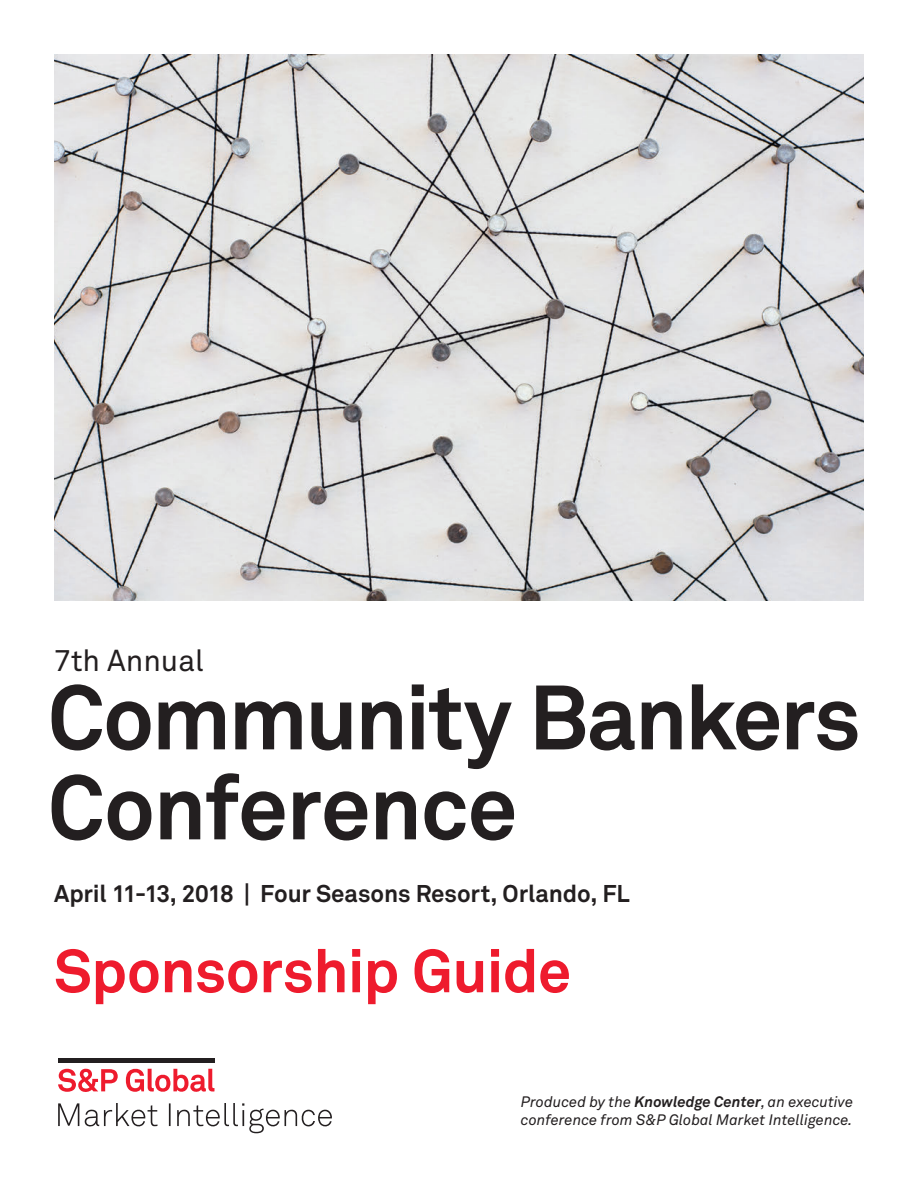
<style>
.page{position:relative;width:918px;height:1188px;background:#fff}
.page>*{position:absolute;margin:0;border:0;box-sizing:border-box;transform-origin:0 0}
.t1{font:700 90px "Akkurat Pro";letter-spacing:-.02em;color:#231f20}
.SPreads_-_Quotes{font:700 60px "Akkurat Pro";letter-spacing:-.015em;color:#ee1b2d}
.t2{font:30px "Akkurat Pro";color:#231f20}
.SPreads_-_Quotes-2{font:700 24px "Akkurat Pro";letter-spacing:-.005em;color:#231f20}
.t3{font:italic 15px/18px "Akkurat Pro";color:#231f20}
.s1{font-weight:700}
</style>
<div class="page">
<svg style="left:58px;top:1103px;width:274px;height:30px"></svg>
<svg style="left:58px;top:1068px;width:156px;height:24px"></svg>
<hr style="left:58px;top:1058px;width:156px;height:4px;background:#231f20">
<img style="left:54px;top:54px;width:810px;height:547px">
<p class="t2" style="left:54px;top:643px;width:151px">7th Annual</p>
<p class="t1" style="left:48px;top:662px;width:814px">Community Bankers</p>
<p class="t1" style="left:48px;top:752px;width:471px">Conference</p>
<p class="SPreads_-_Quotes-2" style="left:54px;top:878px;width:577px">April 11-13, 2018 | Four Seasons Resort, Orlando, FL</p>
<p class="SPreads_-_Quotes" style="left:54px;top:934px;width:519px">Sponsorship Guide</p>
<p class="t3" style="left:521px;top:1093px;width:334px">Produced by the <span class="s1">Knowledge Center</span>, an executive conference from S&amp;P Global Market Intelligence.</p>
</div>
